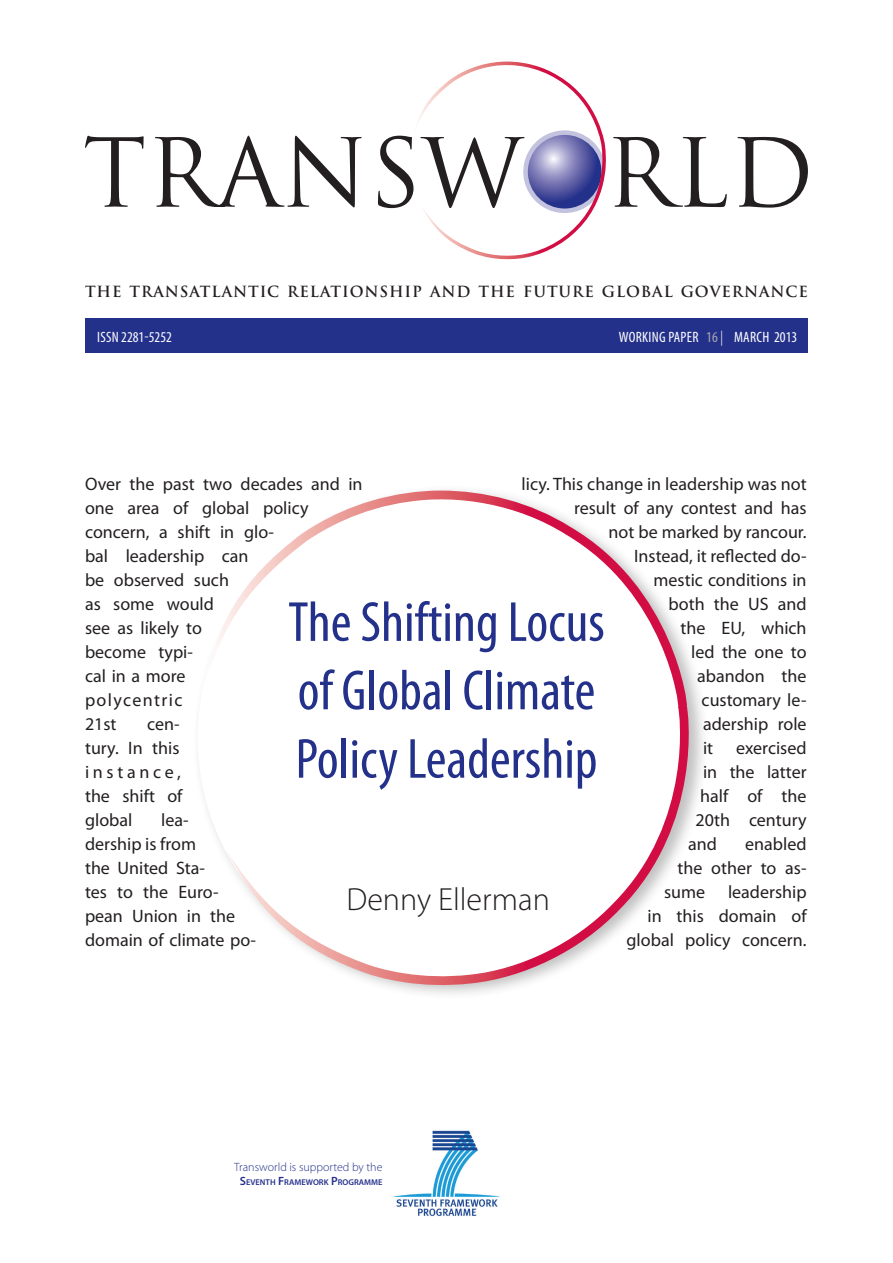
<style>
.page{position:relative;width:893px;height:1263px;background:#fff}
.page>*{position:absolute;margin:0;border:0;box-sizing:border-box;transform-origin:0 0}
.t1{font:condensed 57px/68.4px "Myriad Pro";color:#24318b}
.t2{font:300 32.1px "Myriad Pro";color:#231f20}
.t3{font:18px/24px "Myriad Pro";color:#231f20}
.t4{font:700 15px "Trajan Pro";letter-spacing:.06em;color:#231f20}
.t5{font:condensed 15px "Myriad Pro";letter-spacing:.015em;color:#fff}
.t6{font:300 12px "Myriad Pro";color:#24318b}
.t7{font:600 8.4px "Myriad Pro";color:#24318b}
.s1{color:#a8a9ad}
.s2{font-weight:300;font-stretch:normal}
.s3{font-size:12px}
</style>
<div class="page">
<svg style="left:417px;top:62px;width:186px;height:198px"></svg>
<svg style="left:85px;top:136px;width:723px;height:72px"></svg>
<img style="left:392px;top:1130px;width:109px;height:86px">
<div style="left:85px;top:319px;width:723px;height:34px;background:#24318b"></div>
<svg style="left:206px;top:491px;width:497px;height:498px"></svg>
<p class="t4" style="left:85px;top:282px;width:724px">THE TRANSATLANTIC RELATIONSHIP AND THE FUTURE GLOBAL GOVERNANCE</p>
<p class="t5" style="left:97px;top:328px;width:76px">ISSN 2281-5252</p>
<p class="t5" style="left:619px;top:328px;width:180px">working paper <span class="s1">16</span> <span class="s2">|</span> march 2013</p>
<p class="t3" style="left:522px;top:471px;width:287px">licy. This change in leadership was not</p>
<p class="t3" style="left:574px;top:495px;width:234px">result of any contest and has</p>
<p class="t3" style="left:609px;top:519px;width:200px">not be marked by rancour.</p>
<p class="t3" style="left:634px;top:543px;width:174px">Instead, it reflected do-</p>
<p class="t3" style="left:654px;top:567px;width:154px">mestic conditions in</p>
<p class="t3" style="left:669px;top:591px;width:140px">both the US and</p>
<p class="t3" style="left:681px;top:615px;width:127px">the EU, which</p>
<p class="t3" style="left:691px;top:639px;width:117px">led the one to</p>
<p class="t3" style="left:697px;top:663px;width:111px">abandon the</p>
<p class="t3" style="left:702px;top:687px;width:106px">customary le-</p>
<p class="t3" style="left:703px;top:711px;width:105px">adership role</p>
<p class="t3" style="left:703px;top:735px;width:12px">it</p>
<p class="t3" style="left:736px;top:735px;width:72px">exercised</p>
<p class="t3" style="left:703px;top:759px;width:105px">in the latter</p>
<p class="t3" style="left:700px;top:783px;width:108px">half of the</p>
<p class="t3" style="left:696px;top:807px;width:113px">20th century</p>
<p class="t3" style="left:688px;top:831px;width:30px">and</p>
<p class="t3" style="left:745px;top:831px;width:63px">enabled</p>
<p class="t3" style="left:678px;top:855px;width:131px">the other to as-</p>
<p class="t3" style="left:664px;top:879px;width:43px">sume</p>
<p class="t3" style="left:85px;top:471px;width:279px">Over the past two decades and in one area of global policy concern, a shift in glo-<br>bal leadership can<br>be observed such<br>as some would<br>see as likely to<br>become typi-<br>cal in a more<br>polycentric<br>21st</p>
<h1 class="t1" style="left:288px;top:587px;width:318px">The Shifting Locus of Global Climate<br>Policy Leadership</h1>
<p class="t3" style="left:85px;top:711px;width:99px;text-indent:62px">cen&shy;tury. In this instance, the shift of global</p>
<p class="t3" style="left:85px;top:807px;width:172px;text-indent:76px">lea-<br>dership is from<br>the United Sta-<br>tes to the Euro&shy;pean Union in the domain of climate po-</p>
<p class="t3" style="left:627px;top:879px;width:182px;text-align:right">leadership<br>in this domain of global policy concern.</p>
<h2 class="t2" style="left:346px;top:880px;width:205px">Denny Ellerman</h2>
<p class="t6" style="left:234px;top:1160px;width:150px">Transworld is supported by the</p>
<p class="t7" style="left:240px;top:1177px;width:144px"><span class="s3">S</span>EVENTH <span class="s3">F</span>RAMEWORK <span class="s3">P</span>ROGRAMME</p>
</div>
